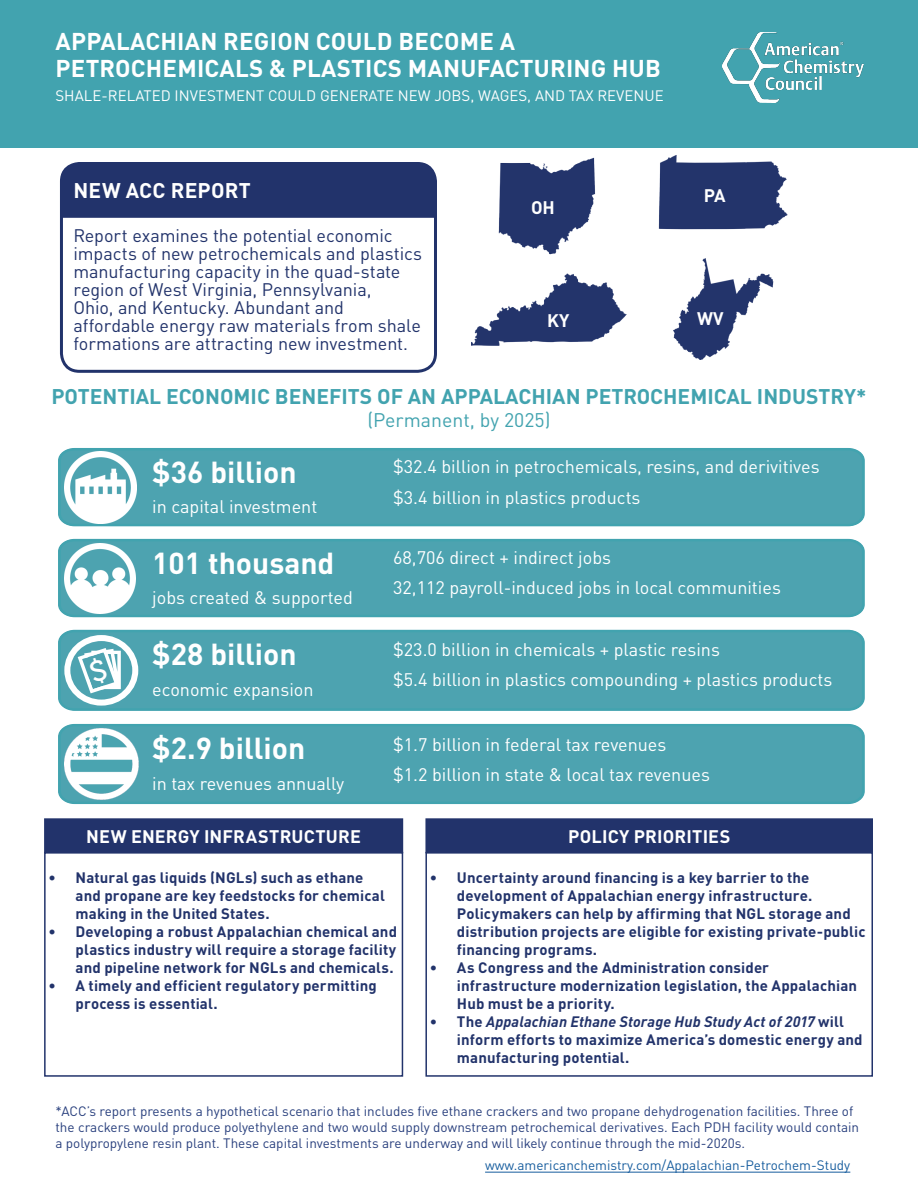
<style>
.page{position:relative;width:918px;height:1188px;background:#fff}
.page>*{position:absolute;margin:0;border:0;box-sizing:border-box;transform-origin:0 0}
.t1{font:700 30px "DINOT";color:#fff}
.t2{font:700 24px "DINOT";letter-spacing:.01em;color:#fff}
.t3{font:700 21px "DINOT";color:#42a3af}
.t4{font:700 21px "DINOT";letter-spacing:.01em;color:#fff}
.t5{font:19.5px "DINOT";color:#42a3af}
.t6{font:18px "DINOT";color:#fff}
.t7{font:18px/18px "DINOT";letter-spacing:-.005em;color:#22336b}
.t8{font:700 18px "DINOT";letter-spacing:.01em;color:#fff}
.t9{font:700 15px/18px "DINOT";letter-spacing:.01em;color:#22336b}
.t10{font:15px "DINOT";color:#fff}
.t11{font:13.5px/16.2px "DINOT";color:#283f7d}
.t12{font:13.5px "DINOT";color:#175d9e}
.s1{font-style:italic}
</style>
<div class="page">
<div style="left:0;top:0;width:918px;height:148px;background:#42a3af"></div>
<div style="left:60px;top:162px;width:377px;height:211px;border:3px solid #22336b;border-radius:18px"></div>
<div style="left:60px;top:162px;width:377px;height:57px;background:#22336b"></div>
<svg style="left:58px;top:448px;width:807px;height:79px;background:#4ea4b0"></svg>
<svg style="left:58px;top:538px;width:807px;height:80px;background:#50a5b1"></svg>
<svg style="left:58px;top:629px;width:807px;height:82px;background:#50a5b1"></svg>
<svg style="left:58px;top:723px;width:807px;height:82px;background:#51a5b2"></svg>
<div style="left:45px;top:819px;width:357px;height:34px;background:#22336b"></div>
<div style="left:44px;top:818px;width:359px;height:35px;border:2px solid #22336b"></div>
<div style="left:44px;top:852px;width:359px;height:225px;border:2px solid #22336b"></div>
<div style="left:426px;top:819px;width:446px;height:34px;background:#22336b"></div>
<div style="left:425px;top:818px;width:448px;height:35px;border:2px solid #22336b"></div>
<div style="left:425px;top:852px;width:448px;height:225px;border:2px solid #22336b"></div>
<img style="left:722px;top:32px;width:142px;height:71px">
<img style="left:64px;top:451px;width:72px;height:72px">
<img style="left:65px;top:543px;width:70px;height:71px">
<div style="left:64px;top:635px;width:74px;height:71px;border:6px solid #fff;border-radius:50%"></div>
<hr style="left:485px;top:1172px;width:365px;height:1px;background:#175d9e">
<img style="left:64px;top:729px;width:74px;height:70px">
<img style="left:673px;top:258px;width:101px;height:102px">
<img style="left:658px;top:155px;width:130px;height:75px">
<img style="left:498px;top:157px;width:98px;height:97px">
<img style="left:471px;top:254px;width:156px;height:92px">
<svg style="left:78px;top:648px;width:43px;height:45px"></svg>
<p class="t2" style="left:56px;top:26px;width:461px">APPALACHIAN REGION COULD BECOME A</p>
<p class="t2" style="left:56px;top:53px;width:607px">PETROCHEMICALS &amp; PLASTICS MANUFACTURING HUB</p>
<p class="t10" style="left:56px;top:87px;width:610px">SHALE-RELATED INVESTMENT COULD GENERATE NEW JOBS, WAGES, AND TAX REVENUE</p>
<p class="t4" style="left:74px;top:177px;width:179px">NEW ACC REPORT</p>
<p class="t7" style="left:73px;top:226px;width:350px">Report examines the potential economic impacts of new petrochemicals and plastics manufacturing capacity in the quad-state region of West Virginia, Pennsylvania,<br>Ohio, and Kentucky. Abundant and affordable energy raw materials from shale formations are attracting new investment.</p>
<p class="t3" style="left:51px;top:382px;width:817px">POTENTIAL ECONOMIC BENEFITS OF AN APPALACHIAN PETROCHEMICAL INDUSTRY*</p>
<p class="t5" style="left:367px;top:408px;width:185px">(Permanent, by 2025)</p>
<p class="t1" style="left:152px;top:452px;width:146px">$36 billion</p>
<p class="t6" style="left:152px;top:496px;width:167px">in capital investment</p>
<p class="t1" style="left:152px;top:543px;width:184px">101 thousand</p>
<p class="t6" style="left:152px;top:586px;width:202px">jobs created &amp; supported</p>
<p class="t1" style="left:152px;top:634px;width:146px">$28 billion</p>
<p class="t6" style="left:152px;top:678px;width:163px">economic expansion</p>
<p class="t1" style="left:152px;top:728px;width:154px">$2.9 billion</p>
<p class="t6" style="left:152px;top:772px;width:193px">in tax revenues annually</p>
<p class="t8" style="left:704px;top:183px;width:23px">PA</p>
<p class="t8" style="left:531px;top:196px;width:25px">OH</p>
<p class="t8" style="left:697px;top:306px;width:28px">WV</p>
<p class="t8" style="left:547px;top:309px;width:24px">KY</p>
<p class="t6" style="left:393px;top:456px;width:428px">$32.4 billion in petrochemicals, resins, and derivitives</p>
<p class="t6" style="left:393px;top:486px;width:249px">$3.4 billion in plastics products</p>
<p class="t6" style="left:393px;top:546px;width:219px">68,706 direct + indirect jobs</p>
<p class="t6" style="left:393px;top:576px;width:389px">32,112 payroll-induced jobs in local communities</p>
<p class="t6" style="left:393px;top:638px;width:328px">$23.0 billion in chemicals + plastic resins</p>
<p class="t6" style="left:393px;top:669px;width:441px">$5.4 billion in plastics compounding + plastics products</p>
<p class="t6" style="left:393px;top:733px;width:275px">$1.7 billion in federal tax revenues</p>
<p class="t6" style="left:393px;top:764px;width:318px">$1.2 billion in state &amp; local tax revenues</p>
<p class="t8" style="left:86px;top:824px;width:276px">NEW ENERGY INFRASTRUCTURE</p>
<p class="t9" style="left:76px;top:868px;width:311px;text-indent:-27px">• Natural gas liquids (NGLs) such as ethane and propane are key feedstocks for chemical making in the United States.</p>
<p class="t9" style="left:76px;top:922px;width:323px;text-align:justify;text-indent:-27px">• Developing a robust Appalachian chemical and plastics industry will require a storage facility and pipeline network for NGLs and chemicals.</p>
<p class="t9" style="left:76px;top:976px;width:303px;text-indent:-27px">• A timely and efficient regulatory permitting process is essential.</p>
<p class="t8" style="left:568px;top:824px;width:164px">POLICY PRIORITIES</p>
<p class="t9" style="left:457px;top:868px;width:410px;text-indent:-27px">• Uncertainty around financing is a key barrier to the development of Appalachian energy infrastructure.<br>Policymakers can help by affirming that NGL storage and distribution projects are eligible for existing private-public financing programs.</p>
<p class="t9" style="left:457px;top:958px;width:402px;text-indent:-27px">• As Congress and the Administration consider infrastructure modernization legislation, the Appalachian<br>Hub must be a priority.</p>
<p class="t9" style="left:457px;top:1012px;width:407px;text-indent:-27px">• The <span class="s1">Appalachian Ethane Storage Hub Study Act of 2017</span> will inform efforts to maximize America’s domestic energy and manufacturing potential.</p>
<p class="t11" style="left:56px;top:1102px;width:805px">*ACC’s report presents a hypothetical scenario that includes five ethane crackers and two propane dehydrogenation facilities. Three of the crackers would produce polyethylene and two would supply downstream petrochemical derivatives. Each PDH facility would contain a polypropylene resin plant. These capital investments are underway and will likely continue through the mid-2020s.</p>
<p class="t12" style="left:485px;top:1157px;width:367px">www.americanchemistry.com/Appalachian-Petrochem-Study</p>
</div>
